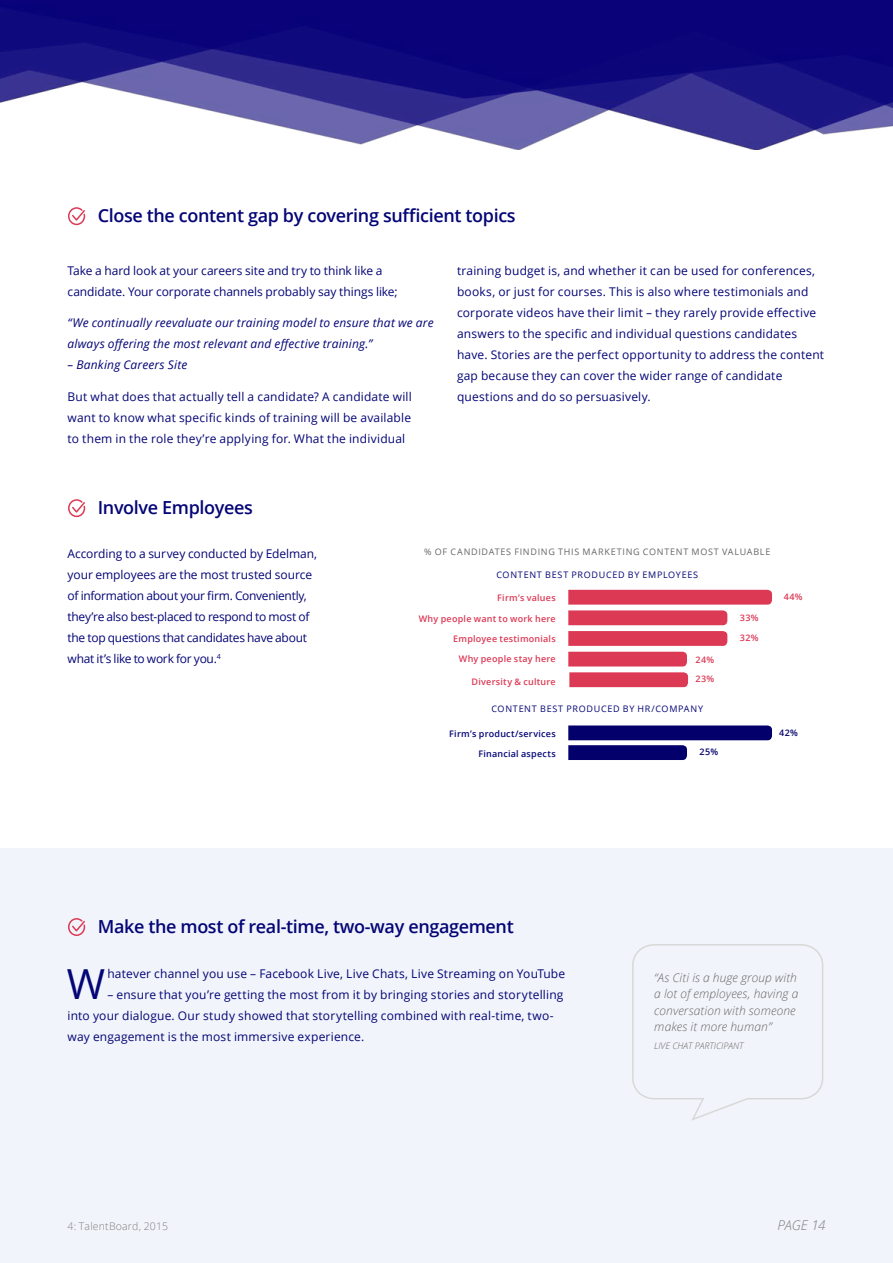
<style>
.page{position:relative;width:893px;height:1263px;background:#fff}
.page>*{position:absolute;margin:0;border:0;box-sizing:border-box;transform-origin:0 0}
.t1{font:41.4px "Open Sans";color:#040576}
.t2{font:600 18px "Open Sans";letter-spacing:-.02em;color:#040576}
.t3{font:italic 300 13.5px "Open Sans";letter-spacing:-.01em;color:#7e7e7e}
.t4{font:12px/21px "Open Sans";letter-spacing:.015em;color:#040576}
.t5{font:12px/21px "Open Sans";letter-spacing:-.02em;color:#040576}
.t6{font:italic 12px/21px "Open Sans";letter-spacing:.015em;color:#040576}
.t7{font:12px/21px "Open Sans";letter-spacing:-.005em;color:#040576}
.t8{font:italic 300 12px/16.5px "Open Sans";letter-spacing:.01em;color:#666}
.t9{font:300 10.5px "Open Sans";letter-spacing:.02em;color:#7e7e7e}
.t10{font:600 9px/19.6px "Open Sans";letter-spacing:.025em;color:#dc3954}
.t11{font:9px "Open Sans";letter-spacing:.075em;color:#040576}
.t12{font:9px "Open Sans";letter-spacing:.08em;color:#666}
.t13{font:600 9px "Open Sans";letter-spacing:.025em;color:#040576}
.t14{font:italic 300 9px "Open Sans";color:#666}
.t15{font:600 9px "Open Sans";color:#04006b}
</style>
<div class="page">
<img style="left:0;top:0;width:893px;height:149px">
<div style="left:0;top:848px;width:893px;height:415px;background:#f1f4fa"></div>
<svg style="left:68px;top:207px;width:18px;height:18px"></svg>
<svg style="left:68px;top:918px;width:18px;height:18px"></svg>
<svg style="left:68px;top:499px;width:18px;height:18px"></svg>
<svg style="left:568px;top:725px;width:204px;height:35px"></svg>
<svg style="left:568px;top:590px;width:204px;height:35px"></svg>
<div style="left:568px;top:652px;width:119px;height:14px;background:#dc3954"></div>
<svg style="left:569px;top:672px;width:119px;height:15px;background:#dd3f59"></svg>
<svg style="left:568px;top:631px;width:159px;height:15px;background:#dc3c56"></svg>
<svg style="left:632px;top:944px;width:192px;height:176px"></svg>
<h2 class="t2" style="left:98px;top:203px;width:419px">Close the content gap by covering sufficient topics</h2>
<p class="t7" style="left:68px;top:259px;width:332px">Take a hard look at your careers site and try to think like a candidate. Your corporate channels probably say things like;</p>
<p class="t6" style="left:68px;top:312px;width:368px">“We continually reevaluate our training model to ensure that we are always offering the most relevant and effective training.”</p>
<p class="t6" style="left:68px;top:354px;width:121px">– Banking Careers Site</p>
<p class="t4" style="left:68px;top:385px;width:346px;text-align:justify">But what does that actually tell a candidate? A candidate will want to know what specific kinds of training will be available to them in the role they’re applying for. What the individual</p>
<p class="t4" style="left:457px;top:259px;width:369px">training budget is, and whether it can be used for conferences, books, or just for courses. This is also where testimonials and corporate videos have their limit – they rarely provide effective answers to the specific and individual questions candidates have. Stories are the perfect opportunity to address the content gap because they can cover the wider range of candidate questions and do so persuasively.</p>
<h2 class="t2" style="left:98px;top:495px;width:157px">Involve Employees</h2>
<p class="t5" style="left:68px;top:543px;width:251px">According to a survey conducted by Edelman, your employees are the most trusted source of information about your firm. Conveniently, they’re also best-placed to respond to most of the top questions that candidates have about what it’s like to work for you.<sup>4</sup></p>
<p class="t12" style="left:424px;top:545px;width:348px">% OF CANDIDATES FINDING THIS MARKETING CONTENT MOST VALUABLE</p>
<p class="t11" style="left:496px;top:568px;width:203px">CONTENT BEST PRODUCED BY EMPLOYEES</p>
<p class="t10" style="left:497px;top:587px;width:60px">Firm’s values</p>
<p class="t10" style="left:784px;top:587px;width:20px">44%</p>
<p class="t10" style="left:740px;top:608px;width:20px">33%</p>
<p class="t10" style="left:740px;top:628px;width:20px">32%</p>
<p class="t10" style="left:696px;top:649px;width:20px">24%<br>23%</p>
<p class="t10" style="left:419px;top:609px;width:138px;line-height:19.2px;text-align:right">Why people want to work here<br>Employee testimonials</p>
<p class="t10" style="left:459px;top:649px;width:98px">Why people stay here</p>
<p class="t10" style="left:472px;top:671px;width:86px">Diversity &amp; culture</p>
<p class="t11" style="left:491px;top:702px;width:213px">CONTENT BEST PRODUCED BY HR/COMPANY</p>
<p class="t13" style="left:449px;top:727px;width:108px">Firm’s product/services</p>
<p class="t13" style="left:478px;top:748px;width:79px">Financial aspects</p>
<p class="t15" style="left:700px;top:746px;width:20px">25%</p>
<p class="t15" style="left:779px;top:727px;width:20px">42%</p>
<h2 class="t2" style="left:98px;top:914px;width:417px">Make the most of real-time, two-way engagement</h2>
<h1 class="t1" style="left:67px;top:956px;width:40px">W</h1>
<p class="t4" style="left:107px;top:963px;width:459px">hatever channel you use – Facebook Live, Live Chats, Live Streaming on YouTube</p>
<p class="t4" style="left:68px;top:984px;width:497px;text-indent:40px">– ensure that you’re getting the most from it by bringing stories and storytelling into your dialogue. Our study showed that storytelling combined with real-time, two&shy;way engagement is the most immersive experience.</p>
<p class="t8" style="left:654px;top:968px;width:146px">“As Citi is a huge group with a lot of employees, having a conversation with someone makes it more human”</p>
<p class="t14" style="left:654px;top:1039px;width:91px">LIVE CHAT PARTICIPANT</p>
<p class="t9" style="left:68px;top:1219px;width:102px">4: TalentBoard, 2015</p>
<p class="t3" style="left:777px;top:1216px;width:50px">PAGE 14</p>
</div>
